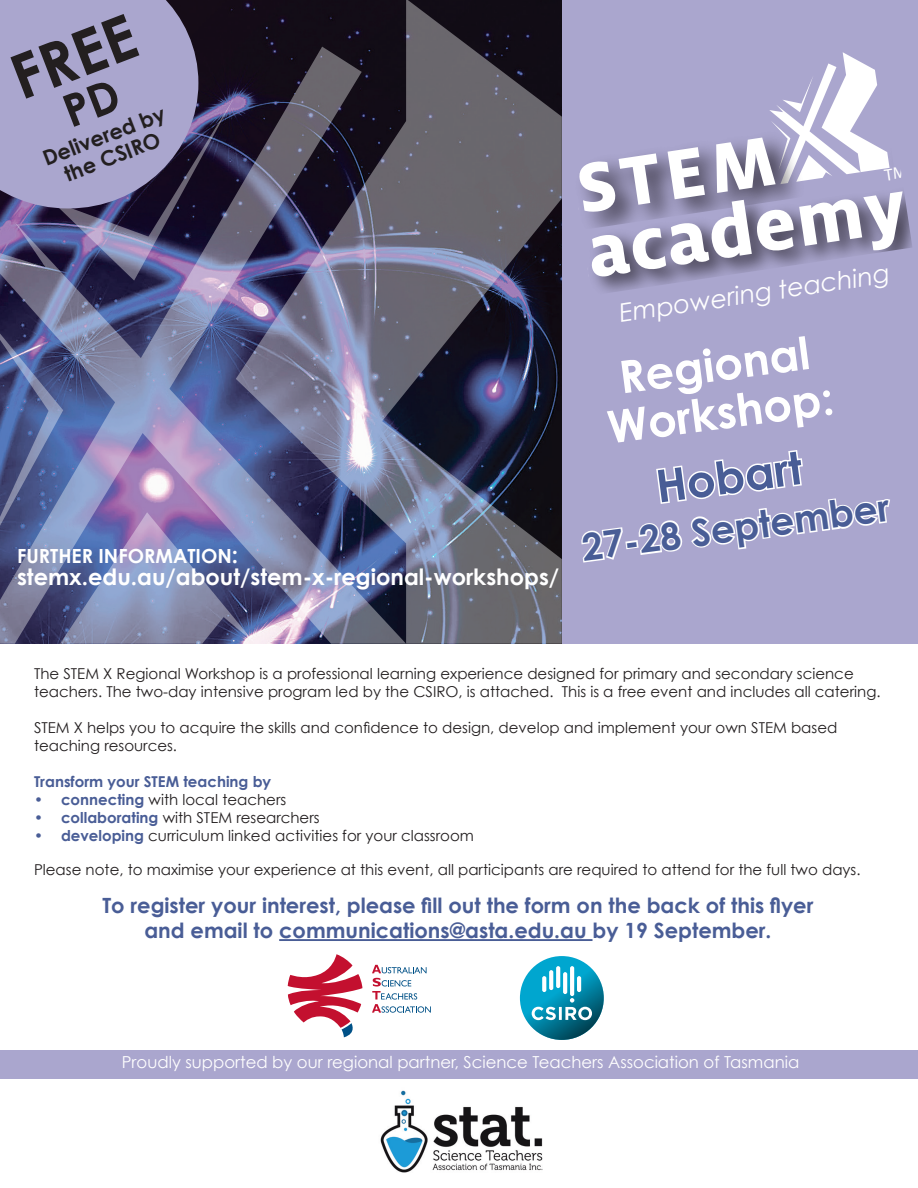
<style>
.page{position:relative;width:918px;height:1188px;background:#fff}
.page>*{position:absolute;margin:0;border:0;box-sizing:border-box;transform-origin:0 0}
.t1{font:700 61.5px "Century Gothic";color:#231f20}
.t2{font:700 45px/48px "Century Gothic";color:#fff;text-align:center}
.t3{font:700 45px "Century Gothic";color:#495d96}
.t4{font:700 37.5px "Century Gothic";color:#495d96}
.t5{font:italic 25.35px "Century Gothic";color:#fff}
.t6{font:700 22.5px "Century Gothic";color:#fff}
.t7{font:700 21px/25.2px "Century Gothic";color:#495d96;text-align:center}
.t8{font:700 21px/22.5px "Century Gothic";color:#231f20;text-align:center}
.t9{font:700 19.5px "Century Gothic";color:#fff}
.t10{font:16.5px "Century Gothic";color:#fff}
.t11{font:15px/18px "Century Gothic";color:#231f20}
.t12{font:700 15px "Century Gothic";color:#495d96}
.s1{font-size:22.5px}
.s2{font-weight:700;color:#495d96}
</style>
<div class="page">
<div style="left:562px;top:0;width:356px;height:644px;background:#aaa6ce"></div>
<svg style="left:581px;top:450px;width:309px;height:113px"></svg>
<svg style="left:372px;top:965px;width:59px;height:48px"></svg>
<svg style="left:288px;top:954px;width:74px;height:83px"></svg>
<svg style="left:520px;top:956px;width:84px;height:84px;background:#058cad"></svg>
<svg style="left:532px;top:998px;width:60px;height:22px"></svg>
<svg style="left:563px;top:972px;width:4px;height:22px"></svg>
<svg style="left:549px;top:970px;width:4px;height:20px"></svg>
<hr style="left:577px;top:976px;width:4px;height:16px;background:#fff;border-radius:2px">
<svg style="left:542px;top:976px;width:4px;height:16px"></svg>
<svg style="left:570px;top:966px;width:4px;height:30px"></svg>
<svg style="left:556px;top:966px;width:4px;height:22px"></svg>
<hr style="left:279px;top:939px;width:314px;height:2px;background:#495d96">
<div style="left:0;top:1050px;width:918px;height:29px;background:#aaa6ce"></div>
<img style="left:597px;top:206px;width:315px;height:86px">
<svg style="left:236px;top:0;width:326px;height:644px;background:#464654"></svg>
<svg style="left:0;top:47px;width:406px;height:597px;background:#5c5d79"></svg>
<svg style="left:0;top:303px;width:255px;height:341px;background:#7177a6"></svg>
<img style="left:380px;top:1090px;width:163px;height:83px">
<svg style="left:579px;top:52px;width:327px;height:231px"></svg>
<svg style="left:0;top:0;width:235px;height:281px;background:#7b769b"></svg>
<h1 class="t1" style="left:0;top:44px;width:131px;rotate:-21deg">FREE</h1>
<h3 class="t8" style="left:40px;top:148px;width:131px;rotate:-21deg">Delivered by the CSIRO</h3>
<h3 class="t9" style="left:17px;top:543px;width:223px">FURTHER INFORMATION<span class="s1">:</span></h3>
<h3 class="t6" style="left:17px;top:563px;width:544px">stemx.edu.au/about/stem-x-regional-workshops/</h3>
<h3 class="t5" style="left:617px;top:297px;width:275px;rotate:-8deg">Empowering teaching</h3>
<h2 class="t2" style="left:597px;top:356px;width:229px;rotate:-8deg">Regional<br>Workshop:</h2>
<h2 class="t3" style="left:652px;top:459px;width:148px;rotate:-8deg">Hobart</h2>
<h3 class="t4" style="left:579px;top:525px;width:311px;rotate:-8deg">27-28 September</h3>
<p class="t11" style="left:34px;top:665px;width:848px">The STEM X Regional Workshop is a professional learning experience designed for primary and secondary science teachers. The two-day intensive program led by the CSIRO, is attached. This is a free event and includes all catering.</p>
<p class="t11" style="left:34px;top:719px;width:805px">STEM X helps you to acquire the skills and confidence to design, develop and implement your own STEM based teaching resources.</p>
<p class="t12" style="left:34px;top:772px;width:239px">Transform your STEM teaching by</p>
<p class="t11" style="left:34px;top:791px;width:254px"><span class="s2">• connecting</span> with local teachers</p>
<p class="t11" style="left:34px;top:809px;width:287px"><span class="s2">• collaborating</span> with STEM researchers</p>
<p class="t11" style="left:34px;top:827px;width:441px"><span class="s2">• developing</span> curriculum linked activities for your classroom</p>
<p class="t11" style="left:34px;top:860px;width:828px">Please note, to maximise your experience at this event, all participants are required to attend for the full two days.</p>
<h3 class="t7" style="left:102px;top:892px;width:713px">To register your interest, please fill out the form on the back of this flyer and email to communications@asta.edu.au by 19 September.</h3>
<p class="t10" style="left:122px;top:1052px;width:679px">Proudly supported by our regional partner, Science Teachers Association of Tasmania</p>
</div>
